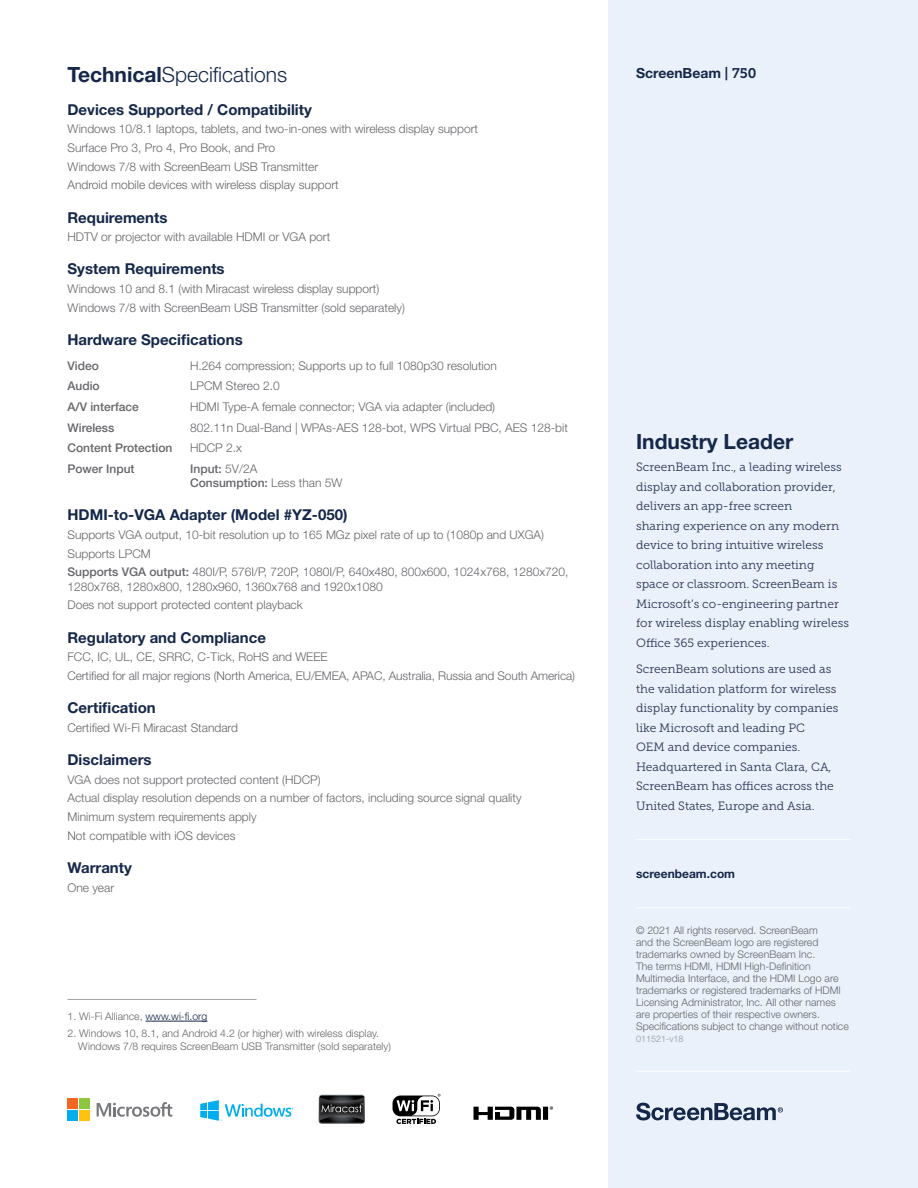
<style>
.page{position:relative;width:918px;height:1188px;background:#fff}
.page>*{position:absolute;margin:0;border:0;box-sizing:border-box;transform-origin:0 0}
.t1{font:300 21px "Helvetica Neue LT Std";color:#15284a}
.t2{font:700 21px "Helvetica Neue LT Std";color:#15284a}
.t3{font:700 15px "Helvetica Neue LT Std";color:#15284a}
.t4{font:700 13.95px "Helvetica Neue LT Std";color:#15284a}
.t5{font:300 12px/18.8px "Helvetica Neue LT Std";color:#65656a}
.t6{font:12px/19.5px "Museo Slab 300";color:#293555}
.t7{font:500 12px/14.4px "Helvetica Neue LT Std";color:#65656a}
.t8{font:700 12px "Helvetica Neue LT Std";color:#15284a}
.t9{font:300 10.5px/12px "Helvetica Neue LT Std";color:#65656a}
.t10{font:300 9px "Helvetica Neue LT Std";color:#969397}
.s1{font-weight:700}
.s2{font-weight:300}
.s3{font-weight:500}
.s4{color:#15284a}
.s5{font-family:"Museo Slab 700";font-weight:400}
</style>
<div class="page">
<div style="left:608px;top:0;width:310px;height:1188px;background:#eaf1fa"></div>
<svg style="left:200px;top:1100px;width:94px;height:21px"></svg>
<div style="left:393px;top:1096px;width:47px;height:20px;background:#000;border-radius:8px"></div>
<svg style="left:396px;top:1094px;width:44px;height:30px"></svg>
<svg style="left:97px;top:1102px;width:75px;height:15px"></svg>
<div style="left:68px;top:1099px;width:10px;height:10px;background:#f26522"></div>
<div style="left:79px;top:1099px;width:11px;height:10px;background:#8dc63f"></div>
<div style="left:68px;top:1110px;width:10px;height:11px;background:#00aeef"></div>
<div style="left:79px;top:1110px;width:11px;height:11px;background:#ffc20e"></div>
<svg style="left:319px;top:1095px;width:46px;height:28px"></svg>
<hr style="left:636px;top:1071px;width:214px;height:1px;background:#fff">
<svg style="left:636px;top:1103px;width:147px;height:17px"></svg>
<hr style="left:636px;top:839px;width:214px;height:1px;background:#fff">
<hr style="left:636px;top:907px;width:214px;height:1px;background:#fff">
<svg style="left:474px;top:1106px;width:79px;height:14px"></svg>
<hr style="left:68px;top:999px;width:188px;height:1px;background:#a5a1a4">
<hr style="left:146px;top:1021px;width:61px;height:1px;background:#15284a">
<h1 class="t1" style="left:68px;top:62px;width:221px"><span class="s1">Technical</span>Specifications</h1>
<p class="t3" style="left:68px;top:100px;width:246px">Devices Supported / Compatibility</p>
<p class="t5" style="left:68px;top:119px;width:412px">Windows 10/8.1 laptops, tablets, and two-in-ones with wireless display support Surface Pro 3, Pro 4, Pro Book, and Pro<br>Windows 7/8 with ScreenBeam USB Transmitter<br>Android mobile devices with wireless display support</p>
<p class="t3" style="left:68px;top:208px;width:101px">Requirements</p>
<p class="t5" style="left:68px;top:227px;width:264px">HDTV or projector with available HDMI or VGA port</p>
<p class="t3" style="left:68px;top:260px;width:159px">System Requirements</p>
<p class="t5" style="left:68px;top:279px;width:339px">Windows 10 and 8.1 (with Miracast wireless display support)<br>Windows 7/8 with ScreenBeam USB Transmitter (sold separately)</p>
<p class="t3" style="left:68px;top:330px;width:177px">Hardware Specifications</p>
<p class="t7" style="left:68px;top:358px;width:33px">Video</p>
<p class="t5" style="left:190px;top:356px;width:308px">H.264 compression; Supports up to full 1080p30 resolution</p>
<p class="t7" style="left:68px;top:379px;width:34px">Audio</p>
<p class="t5" style="left:190px;top:376px;width:91px">LPCM Stereo 2.0</p>
<p class="t7" style="left:68px;top:399px;width:73px">A/V interface</p>
<p class="t5" style="left:190px;top:397px;width:306px">HDMI Type-A female connector; VGA via adapter (included)</p>
<p class="t7" style="left:68px;top:420px;width:48px">Wireless</p>
<p class="t5" style="left:190px;top:418px;width:379px">802.11n Dual-Band | WPAs-AES 128-bot, WPS Virtual PBC, AES 128-bit</p>
<p class="t7" style="left:68px;top:441px;width:106px">Content Protection</p>
<p class="t5" style="left:190px;top:438px;width:53px">HDCP 2.x</p>
<p class="t7" style="left:68px;top:461px;width:69px">Power Input</p>
<p class="t7" style="left:190px;top:461px;width:154px">Input: <span class="s2">5V/2A<br></span>Consumption: <span class="s2">Less than 5W</span></p>
<p class="t3" style="left:68px;top:506px;width:281px">HDMI-to-VGA Adapter (Model #YZ-050)</p>
<p class="t5" style="left:68px;top:525px;width:503px">Supports VGA output, 10-bit resolution up to 165 MGz pixel rate of up to (1080p and UXGA)<br>Supports LPCM<br><span class="s3">Supports VGA output:</span> 480I/P, 576I/P, 720P, 1080I/P, 640x480, 800x600, 1024x768, 1280x720,</p>
<p class="t5" style="left:68px;top:577px;width:317px">1280x768, 1280x800, 1280x960, 1360x768 and 1920x1080<br>Does not support protected content playback</p>
<p class="t3" style="left:68px;top:628px;width:200px">Regulatory and Compliance</p>
<p class="t5" style="left:68px;top:647px;width:509px">FCC, IC, UL, CE, SRRC, C-Tick, RoHS and WEEE<br>Certified for all major regions (North America, EU/EMEA, APAC, Australia, Russia and South America)</p>
<p class="t3" style="left:68px;top:699px;width:90px">Certification</p>
<p class="t5" style="left:68px;top:718px;width:172px">Certified Wi-Fi Miracast Standard</p>
<p class="t3" style="left:68px;top:750px;width:86px">Disclaimers</p>
<p class="t5" style="left:68px;top:770px;width:456px">VGA does not support protected content (HDCP)<br>Actual display resolution depends on a number of factors, including source signal quality Minimum system requirements apply<br>Not compatible with iOS devices</p>
<p class="t3" style="left:68px;top:858px;width:66px">Warranty</p>
<p class="t5" style="left:68px;top:878px;width:48px">One year</p>
<p class="t9" style="left:68px;top:1010px;width:141px">1. Wi-Fi Alliance, <span class="s4">www.wi-fi.org</span></p>
<p class="t9" style="left:78px;top:1026px;width:314px;line-height:13.5px;text-indent:-11px">2. Windows 10, 8.1, and Android 4.2 (or higher) with wireless display.<br>Windows 7/8 requires ScreenBeam USB Transmitter (sold separately)</p>
<p class="t4" style="left:636px;top:65px;width:122px">ScreenBeam <span class="s5">| 750</span></p>
<h1 class="t2" style="left:636px;top:428px;width:159px">Industry Leader</h1>
<p class="t6" style="left:636px;top:458px;width:214px">ScreenBeam Inc., a leading wireless display and collaboration provider, delivers an app-free screen<br>sharing experience on any modern device to bring intuitive wireless collaboration into any meeting space or classroom. ScreenBeam is Microsoft’s co-engineering partner for wireless display enabling wireless Office 365 experiences.</p>
<p class="t6" style="left:636px;top:659px;width:204px">ScreenBeam solutions are used as the validation platform for wireless display functionality by companies like Microsoft and leading PC<br>OEM and device companies.<br>Headquartered in Santa Clara, CA,<br>ScreenBeam has offices across the<br>United States, Europe and Asia.</p>
<p class="t8" style="left:636px;top:866px;width:101px">screenbeam.com</p>
<p class="t9" style="left:636px;top:924px;width:214px">© 2021 All rights reserved. ScreenBeam<br>and the ScreenBeam logo are registered trademarks owned by ScreenBeam Inc.<br>The terms HDMI, HDMI High-Definition Multimedia Interface, and the HDMI Logo are trademarks or registered trademarks of HDMI Licensing Administrator, Inc. All other names are properties of their respective owners.<br>Specifications subject to change without notice</p>
<p class="t10" style="left:636px;top:1033px;width:49px">011521-v18</p>
</div>
